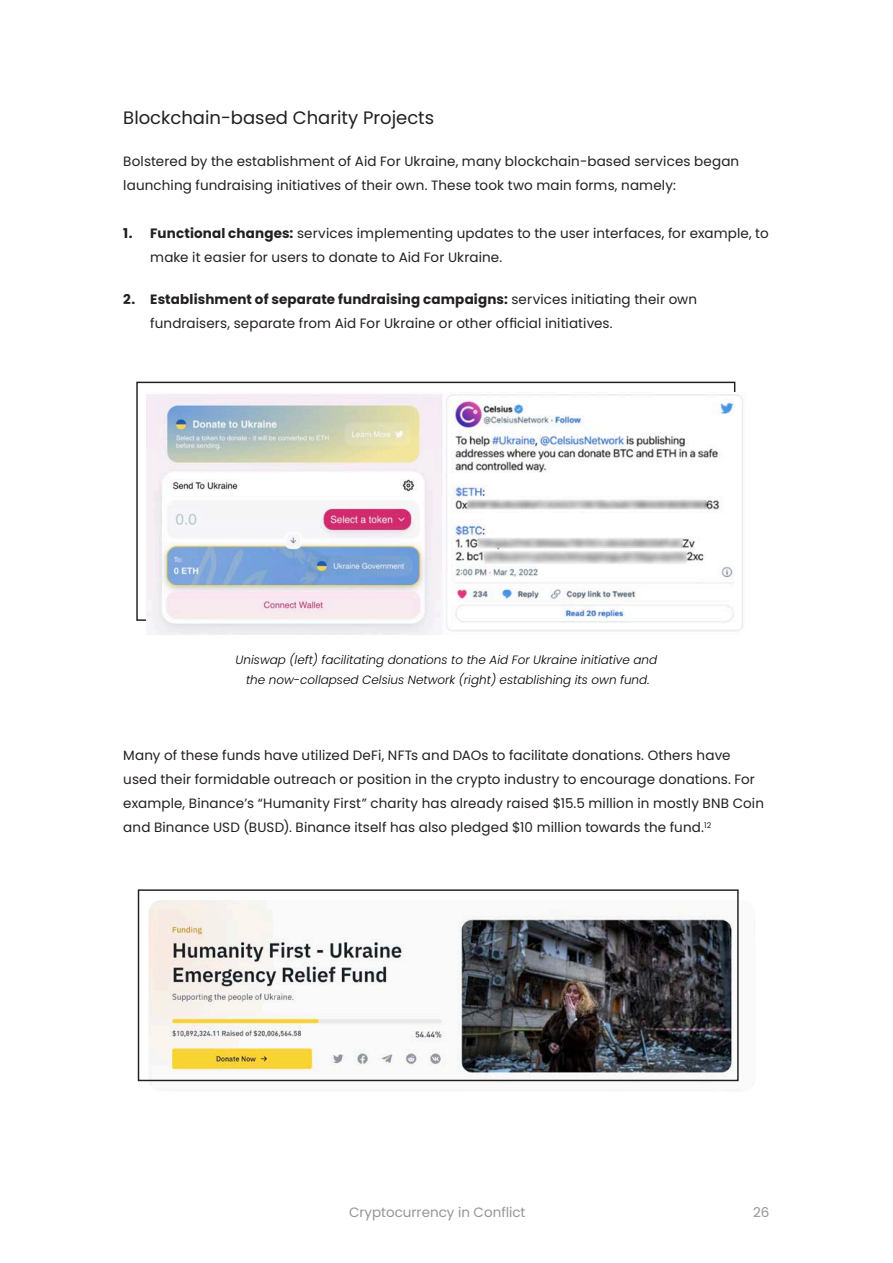
<style>
.page{position:relative;width:893px;height:1263px;background:#fff}
.page>*{position:absolute;margin:0;border:0;box-sizing:border-box;transform-origin:0 0}
.Sub-Sections{font:18px "Poppins";color:#231f20}
.True_Body_Text{font:13.5px/24px "Poppins";letter-spacing:.01em;color:#231f20}
.t1{font:13.5px "Poppins";color:#939598}
.Chapter{font:italic 300 12px/19.5px "Poppins";color:#000;text-align:center}
.s1{font-weight:700}
</style>
<div class="page">
<img style="left:147px;top:394px;width:596px;height:241px">
<img style="left:148px;top:900px;width:591px;height:183px">
<div style="left:138px;top:889px;width:601px;height:192px;border:1px solid #231f20"></div>
<p class="Sub-Sections" style="left:123px;top:108px;width:312px">Blockchain-based Charity Projects</p>
<p class="True_Body_Text" style="left:123px;top:150px;width:617px">Bolstered by the establishment of Aid For Ukraine, many blockchain-based services began launching fundraising initiatives of their own. These took two main forms, namely:</p>
<p class="True_Body_Text" style="left:150px;top:222px;width:620px;text-indent:-27px"><span class="s1">1. Functional changes:</span> services implementing updates to the user interfaces, for example, to make it easier for users to donate to Aid For Ukraine.</p>
<p class="True_Body_Text" style="left:150px;top:288px;width:548px;text-indent:-27px"><span class="s1">2. Establishment of separate fundraising campaigns:</span> services initiating their own fundraisers, separate from Aid For Ukraine or other official initiatives.</p>
<p class="Chapter" style="left:236px;top:650px;width:423px">Uniswap (left) facilitating donations to the Aid For Ukraine initiative and the now-collapsed Celsius Network (right) establishing its own fund.</p>
<p class="True_Body_Text" style="left:123px;top:744px;width:642px">Many of these funds have utilized DeFi, NFTs and DAOs to facilitate donations. Others have used their formidable outreach or position in the crypto industry to encourage donations. For example, Binance’s “Humanity First” charity has already raised $15.5 million in mostly BNB Coin and Binance USD (BUSD). Binance itself has also pledged $10 million towards the fund.<sup>12</sup></p>
<p class="t1" style="left:349px;top:1205px;width:178px">Cryptocurrency in Conflict</p>
<p class="t1" style="left:753px;top:1205px;width:18px">26</p>
</div>
